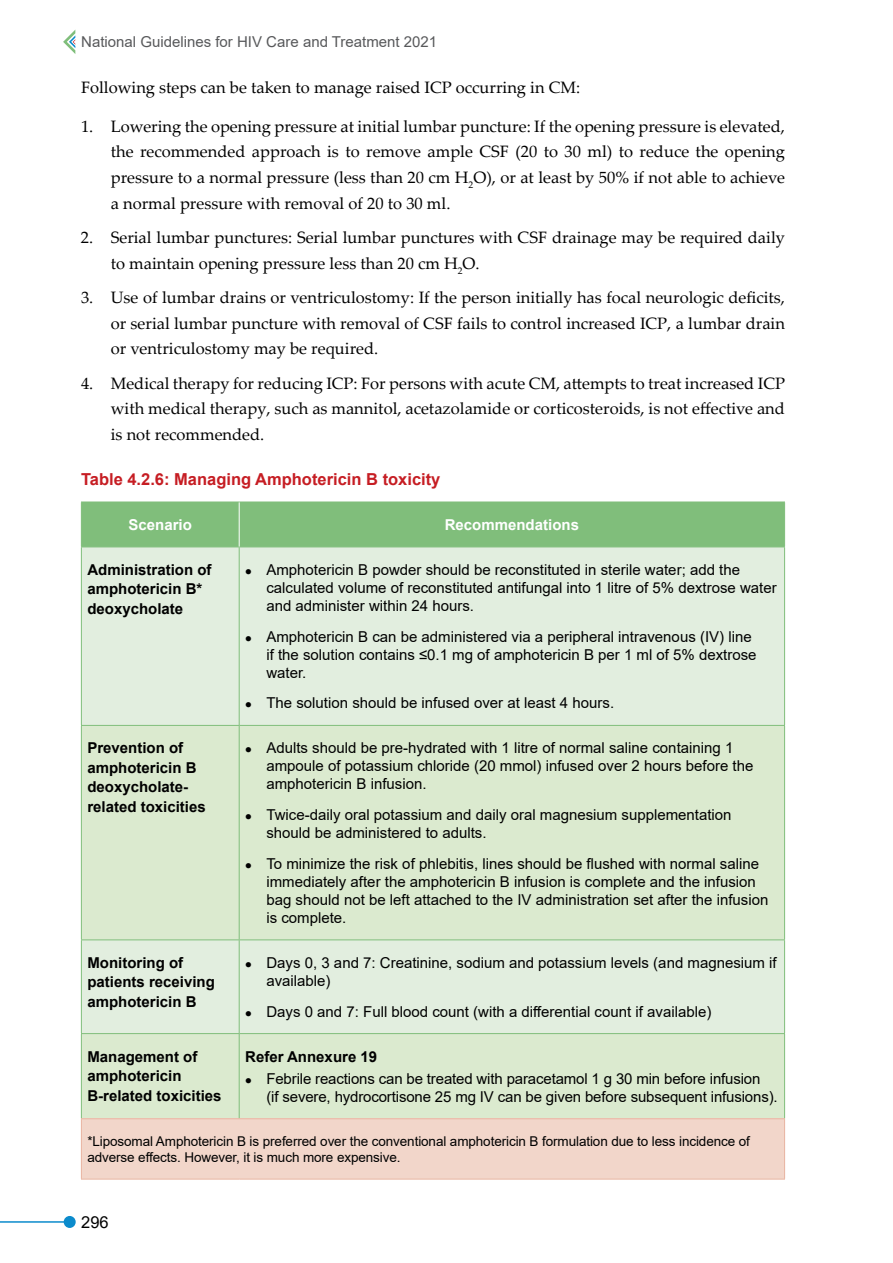
<style>
.page{position:relative;width:893px;height:1263px;background:#fff}
.page>*{position:absolute;margin:0;border:0;box-sizing:border-box;transform-origin:0 0}
.t1{font:16.5px/25.7px "Palatino Linotype";color:#000;text-align:justify}
.t2{font:700 16.5px "Arial";color:#c61d23}
.t3{font:16.5px "Arial";color:#000}
.t4{font:15px/18px "Arial";color:#000}
.t5{font:700 15px/19.5px "Arial";color:#000}
.t6{font:15px "Arial";color:#58595b}
.t7{font:700 15px "Arial";color:#fff}
.t8{font:13.5px/16.5px "Arial";letter-spacing:-.01em;color:#000}
</style>
<div class="page">
<hr style="left:0;top:1221px;width:70px;height:2px;background:#0b8bcc">
<div style="left:64px;top:1216px;width:12px;height:12px;background:#0b8bcc;border-radius:50%"></div>
<svg style="left:63px;top:30px;width:12px;height:24px"></svg>
<div style="left:82px;top:503px;width:702px;height:43px;background:#80be7b"></div>
<div style="left:82px;top:547px;width:702px;height:178px;background:#e2eedf"></div>
<svg style="left:82px;top:726px;width:702px;height:392px;background:#dcead2"></svg>
<div style="left:81px;top:1119px;width:704px;height:60px;background:#f2d6ca"></div>
<hr style="left:81px;top:502px;width:158px;height:1px;background:#80be7b">
<hr style="left:81px;top:502px;width:1px;height:44px;background:#80be7b">
<hr style="left:239px;top:502px;width:546px;height:1px;background:#80be7b">
<hr style="left:784px;top:502px;width:1px;height:44px;background:#80be7b">
<hr style="left:81px;top:546px;width:158px;height:1px;background:#80be7b">
<hr style="left:81px;top:547px;width:1px;height:178px;background:#80be7b">
<hr style="left:239px;top:546px;width:546px;height:1px;background:#80be7b">
<hr style="left:239px;top:547px;width:1px;height:178px;background:#80be7b">
<hr style="left:784px;top:547px;width:1px;height:178px;background:#80be7b">
<hr style="left:81px;top:725px;width:158px;height:1px;background:#80be7b">
<hr style="left:81px;top:726px;width:1px;height:213px;background:#80be7b">
<hr style="left:239px;top:725px;width:546px;height:1px;background:#80be7b">
<hr style="left:239px;top:726px;width:1px;height:213px;background:#80be7b">
<hr style="left:784px;top:726px;width:1px;height:213px;background:#80be7b">
<hr style="left:81px;top:939px;width:158px;height:1px;background:#80be7b">
<hr style="left:81px;top:940px;width:1px;height:93px;background:#80be7b">
<hr style="left:239px;top:939px;width:546px;height:1px;background:#80be7b">
<hr style="left:239px;top:940px;width:1px;height:93px;background:#80be7b">
<hr style="left:784px;top:940px;width:1px;height:93px;background:#80be7b">
<hr style="left:81px;top:1033px;width:158px;height:1px;background:#80be7b">
<hr style="left:81px;top:1034px;width:1px;height:84px;background:#80be7b">
<hr style="left:239px;top:1033px;width:546px;height:1px;background:#80be7b">
<hr style="left:239px;top:1034px;width:1px;height:84px;background:#80be7b">
<hr style="left:784px;top:1034px;width:1px;height:84px;background:#80be7b">
<hr style="left:239px;top:502px;width:1px;height:44px;background:#fff">
<hr style="left:81px;top:1118px;width:158px;height:1px;background:#e9b5a2">
<hr style="left:81px;top:1119px;width:1px;height:60px;background:#e9b5a2">
<hr style="left:239px;top:1118px;width:546px;height:1px;background:#e9b5a2">
<hr style="left:784px;top:1119px;width:1px;height:60px;background:#e9b5a2">
<hr style="left:81px;top:1179px;width:158px;height:1px;background:#e9b5a2">
<hr style="left:239px;top:1179px;width:546px;height:1px;background:#e9b5a2">
<svg style="left:246px;top:569px;width:5px;height:5px"></svg>
<svg style="left:246px;top:636px;width:5px;height:5px"></svg>
<svg style="left:246px;top:702px;width:5px;height:6px"></svg>
<svg style="left:246px;top:747px;width:5px;height:6px"></svg>
<svg style="left:246px;top:814px;width:5px;height:5px"></svg>
<svg style="left:246px;top:863px;width:5px;height:5px"></svg>
<svg style="left:246px;top:962px;width:5px;height:5px"></svg>
<svg style="left:246px;top:1011px;width:5px;height:5px"></svg>
<svg style="left:246px;top:1078px;width:5px;height:5px"></svg>
<p class="t6" style="left:81px;top:31px;width:358px">National Guidelines for HIV Care and Treatment 2021</p>
<p class="t1" style="left:81px;top:74px;width:501px">Following steps can be taken to manage raised ICP occurring in CM:</p>
<p class="t1" style="left:111px;top:112px;width:676px;text-indent:-30px">1. Lowering the opening pressure at initial lumbar puncture: If the opening pressure is elevated, the recommended approach is to remove ample CSF (20 to 30 ml) to reduce the opening pressure to a normal pressure (less than 20 cm H<sub>2</sub>O), or at least by 50% if not able to achieve a normal pressure with removal of 20 to 30 ml.</p>
<p class="t1" style="left:111px;top:224px;width:676px;text-indent:-30px">2. Serial lumbar punctures: Serial lumbar punctures with CSF drainage may be required daily to maintain opening pressure less than 20 cm H<sub>2</sub>O.</p>
<p class="t1" style="left:111px;top:284px;width:676px;text-indent:-30px">3. Use of lumbar drains or ventriculostomy: If the person initially has focal neurologic deficits, or serial lumbar puncture with removal of CSF fails to control increased ICP, a lumbar drain or ventriculostomy may be required.</p>
<p class="t1" style="left:111px;top:369px;width:676px;text-indent:-30px">4. Medical therapy for reducing ICP: For persons with acute CM, attempts to treat increased ICP with medical therapy, such as mannitol, acetazolamide or corticosteroids, is not effective and is not recommended.</p>
<p class="t2" style="left:81px;top:468px;width:361px">Table 4.2.6: Managing Amphotericin B toxicity</p>
<p class="t7" style="left:129px;top:514px;width:65px">Scenario</p>
<p class="t7" style="left:445px;top:514px;width:136px">Recommendations</p>
<p class="t5" style="left:87px;top:560px;width:126px">Administration of amphotericin B* deoxycholate</p>
<p class="t4" style="left:266px;top:560px;width:512px">Amphotericin B powder should be reconstituted in sterile water; add the calculated volume of reconstituted antifungal into 1 litre of 5% dextrose water and administer within 24 hours.</p>
<p class="t4" style="left:266px;top:627px;width:492px">Amphotericin B can be administered via a peripheral intravenous (IV) line if the solution contains ≤0.1 mg of amphotericin B per 1 ml of 5% dextrose water.</p>
<p class="t4" style="left:266px;top:694px;width:349px">The solution should be infused over at least 4 hours.</p>
<p class="t5" style="left:87px;top:738px;width:120px">Prevention of amphotericin B deoxycholate&shy;related toxicities</p>
<p class="t4" style="left:266px;top:739px;width:488px">Adults should be pre-hydrated with 1 litre of normal saline containing 1 ampoule of potassium chloride (20 mmol) infused over 2 hours before the amphotericin B infusion.</p>
<p class="t4" style="left:266px;top:806px;width:467px">Twice-daily oral potassium and daily oral magnesium supplementation should be administered to adults.</p>
<p class="t4" style="left:266px;top:854px;width:503px">To minimize the risk of phlebitis, lines should be flushed with normal saline immediately after the amphotericin B infusion is complete and the infusion bag should not be left attached to the IV administration set after the infusion is complete.</p>
<p class="t5" style="left:87px;top:953px;width:129px">Monitoring of patients receiving amphotericin B</p>
<p class="t4" style="left:266px;top:953px;width:512px">Days 0, 3 and 7: Creatinine, sodium and potassium levels (and magnesium if available)</p>
<p class="t4" style="left:266px;top:1002px;width:446px">Days 0 and 7: Full blood count (with a differential count if available)</p>
<p class="t5" style="left:87px;top:1047px;width:136px">Management of amphotericin<br>B-related toxicities</p>
<p class="t5" style="left:245px;top:1047px;width:133px">Refer Annexure 19</p>
<p class="t4" style="left:266px;top:1069px;width:513px">Febrile reactions can be treated with paracetamol 1 g 30 min before infusion<br>(if severe, hydrocortisone 25 mg IV can be given before subsequent infusions).</p>
<p class="t8" style="left:87px;top:1132px;width:664px">*Liposomal Amphotericin B is preferred over the conventional amphotericin B formulation due to less incidence of adverse effects. However, it is much more expensive.</p>
<p class="t3" style="left:81px;top:1211px;width:29px">296</p>
</div>
